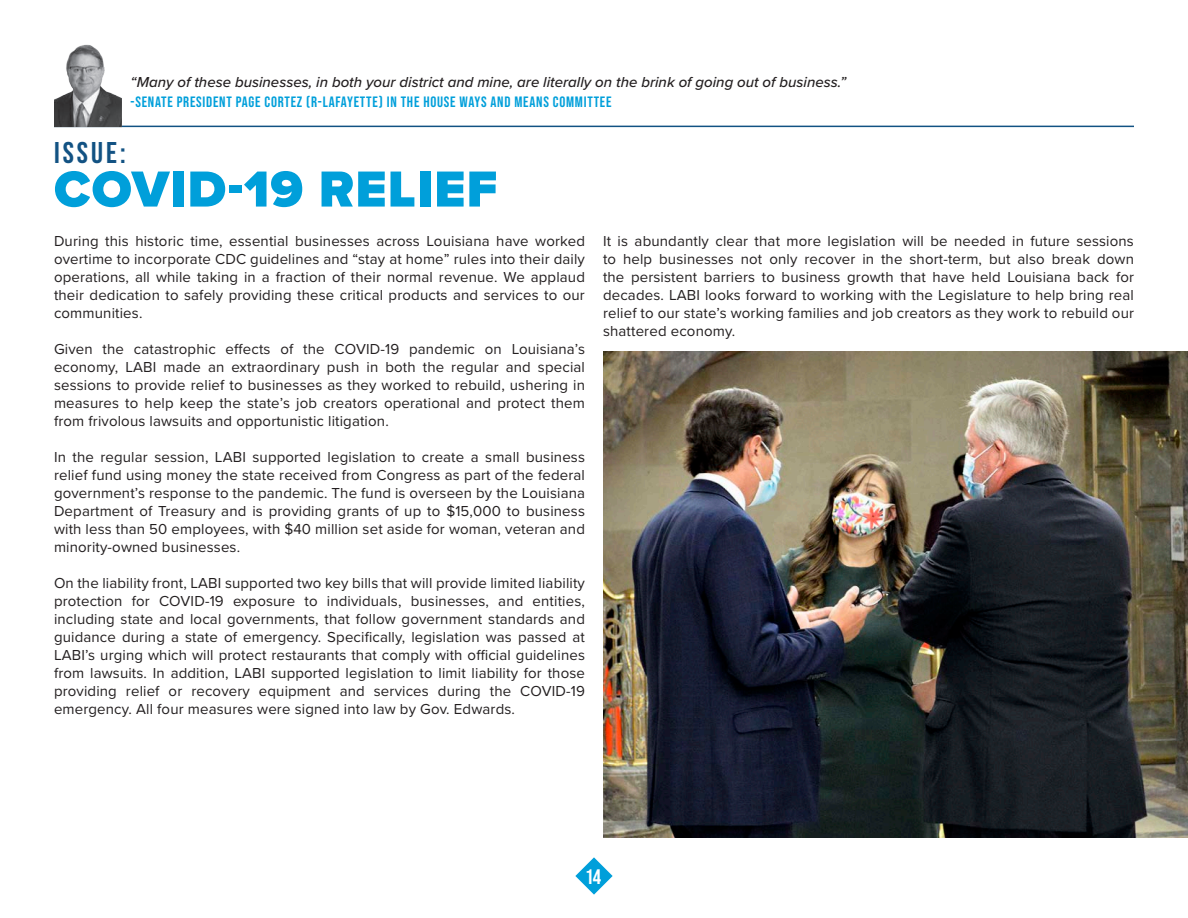
<style>
.page{position:relative;width:1188px;height:918px;background:#fff}
.page>*{position:absolute;margin:0;border:0;box-sizing:border-box;transform-origin:0 0}
.t1{font:900 52.5px "Proxima Nova";letter-spacing:.02em;color:#009fda}
.t2{font:700 30px "Bebas Neue";letter-spacing:.1em;color:#125283}
.t3{font:700 21px "Bebas Neue Pro";color:#fff}
.t4{font:15px/18px "Proxima Nova";letter-spacing:.01em;color:#231f20;text-align:justify}
.t5{font:italic 500 15px "Proxima Nova";color:#231f20}
.t6{font:15px "Bebas Neue";letter-spacing:.05em;color:#009fda}
</style>
<div class="page">
<svg style="left:575px;top:857px;width:38px;height:38px"></svg>
<img style="left:603px;top:351px;width:585px;height:486px">
<hr style="left:54px;top:126px;width:1080px;height:1px;background:#125283">
<img style="left:54px;top:44px;width:68px;height:83px">
<p class="t5" style="left:131px;top:71px;width:717px">“Many of these businesses, in both your district and mine, are literally on the brink of going out of business.”</p>
<p class="t6" style="left:131px;top:93px;width:482px">-SENATE PRESIDENT PAGE CORTEZ (R-LAFAYETTE) IN THE HOUSE WAYS AND MEANS COMMITTEE</p>
<p class="t2" style="left:54px;top:136px;width:73px">ISSUE:</p>
<p class="t1" style="left:54px;top:150px;width:445px">COVID-19 RELIEF</p>
<p class="t4" style="left:54px;top:232px;width:533px">During this historic time, essential businesses across Louisiana have worked overtime to incorporate CDC guidelines and “stay at home” rules into their daily operations, all while taking in a fraction of their normal revenue. We applaud their dedication to safely providing these critical products and services to our communities.</p>
<p class="t4" style="left:54px;top:340px;width:533px">Given the catastrophic effects of the COVID-19 pandemic on Louisiana’s economy, LABI made an extraordinary push in both the regular and special sessions to provide relief to businesses as they worked to rebuild, ushering in measures to help keep the state’s job creators operational and protect them from frivolous lawsuits and opportunistic litigation.</p>
<p class="t4" style="left:54px;top:448px;width:533px">In the regular session, LABI supported legislation to create a small business relief fund using money the state received from Congress as part of the federal government’s response to the pandemic. The fund is overseen by the Louisiana Department of Treasury and is providing grants of up to $15,000 to business with less than 50 employees, with $40 million set aside for woman, veteran and minority-owned businesses.</p>
<p class="t4" style="left:54px;top:574px;width:533px">On the liability front, LABI supported two key bills that will provide limited liability protection for COVID-19 exposure to individuals, businesses, and entities, including state and local governments, that follow government standards and guidance during a state of emergency. Specifically, legislation was passed at LABI’s urging which will protect restaurants that comply with official guidelines from lawsuits. In addition, LABI supported legislation to limit liability for those providing relief or recovery equipment and services during the COVID-19 emergency. All four measures were signed into law by Gov. Edwards.</p>
<p class="t4" style="left:603px;top:232px;width:533px">It is abundantly clear that more legislation will be needed in future sessions to help businesses not only recover in the short-term, but also break down the persistent barriers to business growth that have held Louisiana back for decades. LABI looks forward to working with the Legislature to help bring real relief to our state’s working families and job creators as they work to rebuild our shattered economy.</p>
<h3 class="t3" style="left:587px;top:864px;width:16px">14</h3>
</div>
